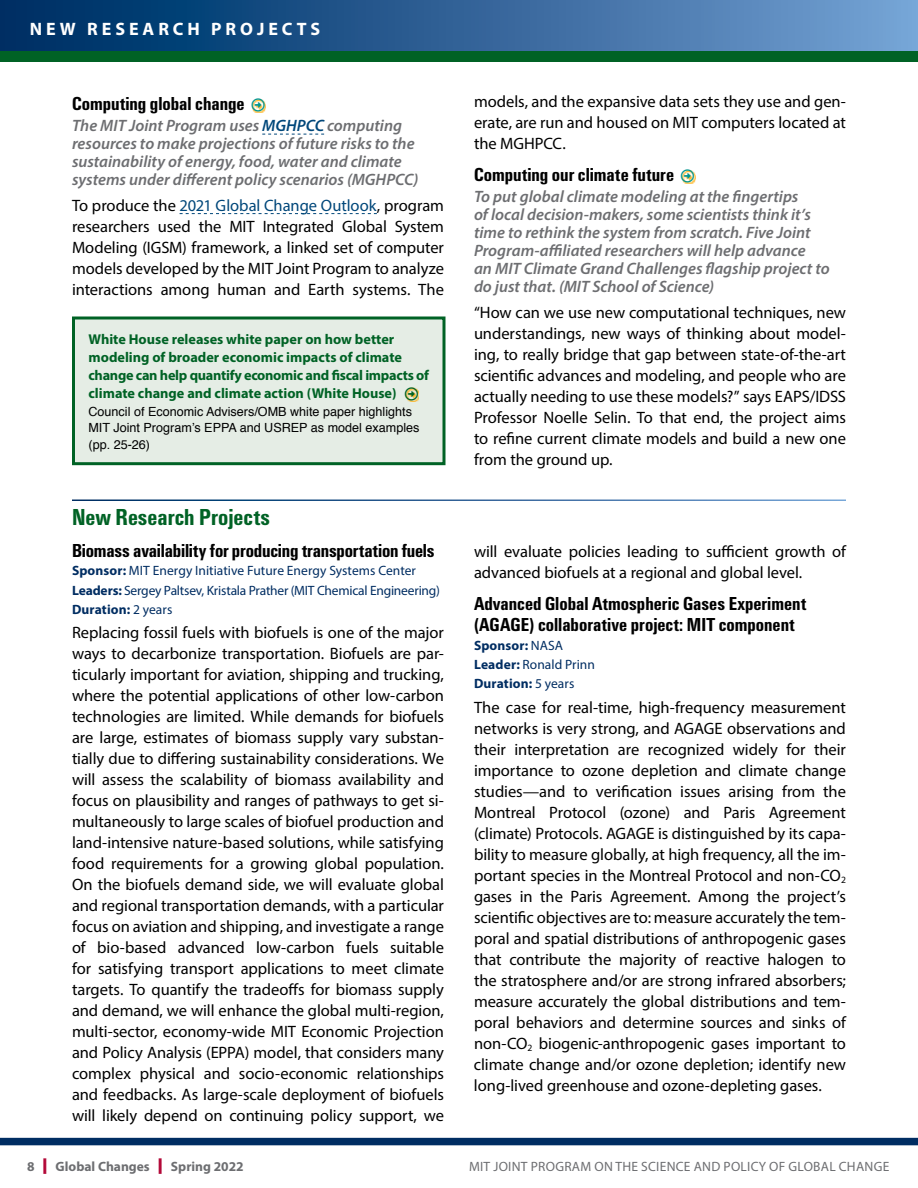
<style>
.page{position:relative;width:918px;height:1188px;background:#fff}
.page>*{position:absolute;margin:0;border:0;box-sizing:border-box;transform-origin:0 0}
.t1{font:700 condensed 24px "Urbano";color:#006225}
.t2{font:700 condensed 19.5px/21.8px "Urbano";color:#000}
.t3{font:700 18px "Myriad Pro";letter-spacing:.22em;color:#fff}
.t4{font:16.5px/21px "Myriad Pro";letter-spacing:-.005em;color:#000;text-align:justify}
.t5{font:italic 600 16.5px/18px "Myriad Pro";color:#6d6e71}
.t6{font:700 14.25px/18px "Myriad Pro";color:#006225}
.t7{font:13.5px/19.5px "Myriad Pro";letter-spacing:-.01em;color:#002d62}
.t8{font:13.5px "Myriad Pro";letter-spacing:.02em;color:#6d6e71}
.t9{font:700 13.5px/19.5px "Myriad Pro";letter-spacing:.01em;color:#002d62}
.t10{font:700 13.5px "Myriad Pro";color:#6d6e71}
.t11{font:12.6px/16.5px "Helvetica";color:#000}
.s1{color:#00477a}
.s2{font-weight:700}
.s3{font-weight:400}
.s4{font-size:15.6px;color:#b30838}
</style>
<div class="page">
<svg style="left:262px;top:134px;width:62px;height:1px"></svg>
<svg style="left:180px;top:213px;width:197px;height:1px"></svg>
<svg style="left:254px;top:102px;width:12px;height:11px"></svg>
<svg style="left:684px;top:172px;width:11px;height:12px"></svg>
<svg style="left:72px;top:316px;width:374px;height:150px;background:#d8e5da"></svg>
<div style="left:0;top:1138px;width:918px;height:7px;background:#002d62"></div>
<div style="left:0;top:50px;width:918px;height:12px;background:#006225"></div>
<div style="left:0;top:0;width:918px;height:51px;background:linear-gradient(to right,#00295f,#74a0d3)"></div>
<svg style="left:252px;top:99px;width:13px;height:13px"></svg>
<svg style="left:682px;top:170px;width:12px;height:13px"></svg>
<svg style="left:405px;top:387px;width:13px;height:14px"></svg>
<p class="t3" style="left:30px;top:17px;width:292px">NEW RESEARCH PROJECTS</p>
<p class="t2" style="left:72px;top:93px;width:174px">Computing global change</p>
<p class="t5" style="left:72px;top:116px;width:348px">The MIT Joint Program uses <span class="s1">MGHPCC</span> computing resources to make projections of future risks to the sustainability of energy, food, water and climate systems under different policy scenarios (MGHPCC)</p>
<p class="t4" style="left:72px;top:194px;width:374px">To produce the <span class="s1">2021 Global Change Outlook</span>, program researchers used the MIT Integrated Global System Modeling (IGSM) framework, a linked set of computer models developed by the MIT Joint Program to analyze interactions among human and Earth systems. The</p>
<p class="t6" style="left:88px;top:329px;width:342px">White House releases white paper on how better modeling of broader economic impacts of climate change can help quantify economic and fiscal impacts of climate change and climate action (White House)</p>
<p class="t11" style="left:88px;top:403px;width:333px">Council of Economic Advisers/OMB white paper highlights<br>MIT Joint Program’s EPPA and USREP as model examples (pp. 25-26)</p>
<h1 class="t1" style="left:72px;top:503px;width:199px">New Research Projects</h1>
<p class="t2" style="left:72px;top:540px;width:364px">Biomass availability for producing transportation fuels</p>
<p class="t7" style="left:72px;top:561px;width:369px"><span class="s2">Sponsor:</span> MIT Energy Initiative Future Energy Systems Center<br><span class="s2">Leaders:</span> Sergey Paltsev, Kristala Prather (MIT Chemical Engineering)<br><span class="s2">Duration:</span> 2 years</p>
<p class="t4" style="left:72px;top:622px;width:374px">Replacing fossil fuels with biofuels is one of the major ways to decarbonize transportation. Biofuels are par&shy;ticularly important for aviation, shipping and trucking, where the potential applications of other low-carbon technologies are limited. While demands for biofuels are large, estimates of biomass supply vary substan&shy;tially due to differing sustainability considerations. We will assess the scalability of biomass availability and focus on plausibility and ranges of pathways to get si&shy;multaneously to large scales of biofuel production and land-intensive nature-based solutions, while satisfying food requirements for a growing global population.<br>On the biofuels demand side, we will evaluate global and regional transportation demands, with a particular focus on aviation and shipping, and investigate a range of bio-based advanced low-carbon fuels suitable for satisfying transport applications to meet climate targets. To quantify the tradeoffs for biomass supply and demand, we will enhance the global multi-region, multi-sector, economy-wide MIT Economic Projection and Policy Analysis (EPPA) model, that considers many complex physical and socio-economic relationships and feedbacks. As large-scale deployment of biofuels will likely depend on continuing policy support, we</p>
<p class="t4" style="left:474px;top:91px;width:374px">models, and the expansive data sets they use and gen&shy;erate, are run and housed on MIT computers located at the MGHPCC.</p>
<p class="t2" style="left:474px;top:164px;width:202px">Computing our climate future</p>
<p class="t5" style="left:474px;top:187px;width:357px">To put global climate modeling at the fingertips<br>of local decision-makers, some scientists think it’s time to rethink the system from scratch. Five Joint Program-affiliated researchers will help advance<br>an MIT Climate Grand Challenges flagship project to do just that. (MIT School of Science)</p>
<p class="t4" style="left:474px;top:301px;width:374px">“How can we use new computational techniques, new understandings, new ways of thinking about model&shy;ing, to really bridge that gap between state-of-the-art scientific advances and modeling, and people who are actually needing to use these models?” says EAPS/IDSS Professor Noelle Selin. To that end, the project aims to refine current climate models and build a new one from the ground up.</p>
<p class="t4" style="left:474px;top:540px;width:373px">will evaluate policies leading to sufficient growth of advanced biofuels at a regional and global level.</p>
<p class="t2" style="left:474px;top:592px;width:334px">Advanced Global Atmospheric Gases Experiment (AGAGE) collaborative project: MIT component</p>
<p class="t9" style="left:474px;top:635px;width:122px">Sponsor: <span class="s3">NASA<br></span>Leader: <span class="s3">Ronald Prinn<br></span>Duration: <span class="s3">5 years</span></p>
<p class="t4" style="left:474px;top:696px;width:374px">The case for real-time, high-frequency measurement networks is very strong, and AGAGE observations and their interpretation are recognized widely for their importance to ozone depletion and climate change studies—and to verification issues arising from the Montreal Protocol (ozone) and Paris Agreement (climate) Protocols. AGAGE is distinguished by its capa&shy;bility to measure globally, at high frequency, all the im&shy;portant species in the Montreal Protocol and non-CO<sub>2 </sub>gases in the Paris Agreement. Among the project’s scientific objectives are to: measure accurately the tem&shy;poral and spatial distributions of anthropogenic gases that contribute the majority of reactive halogen to the stratosphere and/or are strong infrared absorbers; measure accurately the global distributions and tem&shy;poral behaviors and determine sources and sinks of non-CO<sub>2</sub> biogenic-anthropogenic gases important to climate change and/or ozone depletion; identify new long-lived greenhouse and ozone-depleting gases.</p>
<p class="t10" style="left:27px;top:1157px;width:218px">8 <span class="s4">|</span> Global Changes <span class="s4">|</span> Spring 2022</p>
<p class="t8" style="left:469px;top:1158px;width:422px">MIT JOINT PROGRAM ON THE SCIENCE AND POLICY OF GLOBAL CHANGE</p>
</div>
